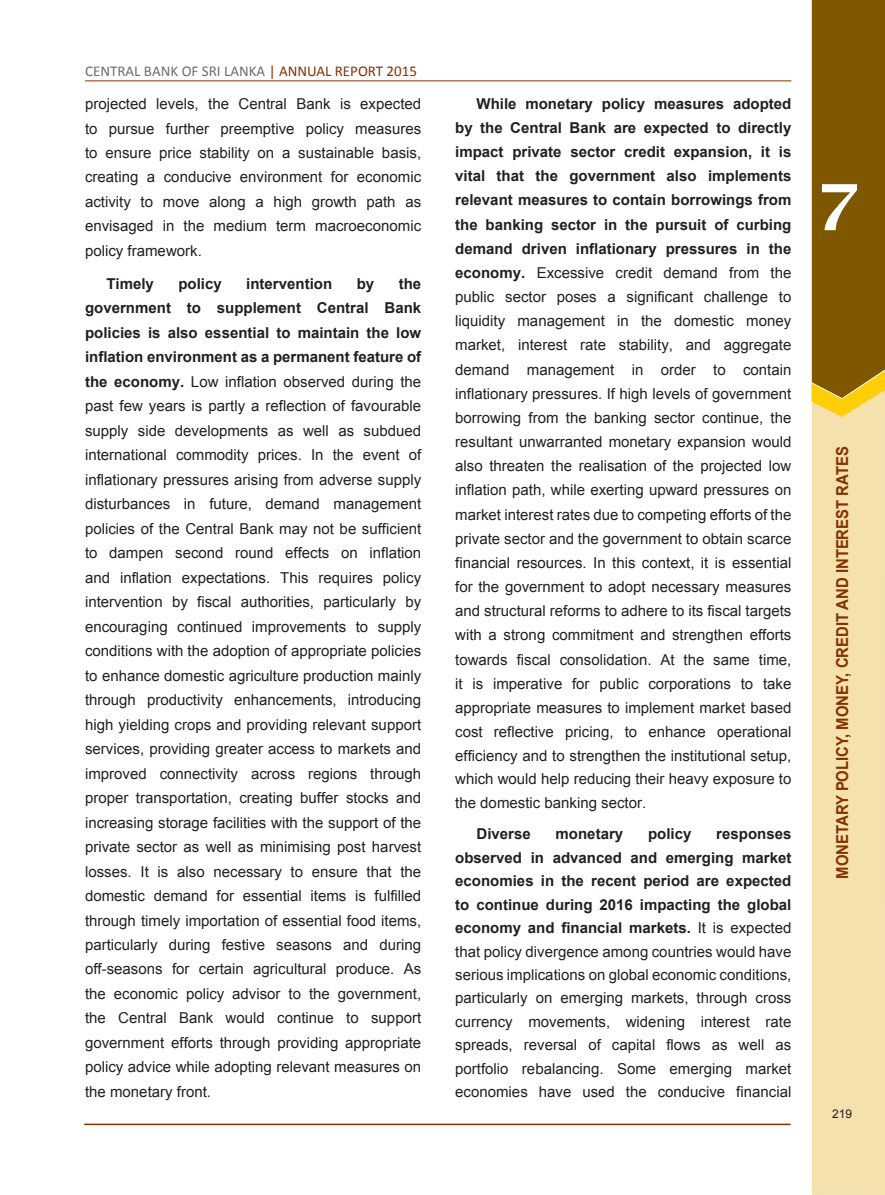
<style>
.page{position:relative;width:885px;height:1195px;background:#fff}
.page>*{position:absolute;margin:0;border:0;box-sizing:border-box;transform-origin:0 0}
.t1{font:55.2px "Capitals";color:#fff;scale:1.09 1}
.t2{font:700 16.5px "Arial";color:#843200;scale:.9 1}
.t3{font:15px/24.5px "Arial";color:#231f20;text-align:justify}
.t4{font:700 15px "Arial";color:#231f20}
.t5{font:15px "Calibri";color:#6c6d70}
.t6{font:12px "Arial";color:#231f20}
.s1{color:#843200}
.s2{font-weight:700}
</style>
<div class="page">
<div style="left:811px;top:417px;width:73px;height:778px;background:#f4e1ad"></div>
<svg style="left:811px;top:0;width:73px;height:417px;background:#896208"></svg>
<hr style="left:84px;top:1123px;width:706px;height:2px;background:#843200">
<hr style="left:85px;top:80px;width:706px;height:1px;background:#843200">
<p class="t5" style="left:85px;top:61px;width:333px">CENTRAL BANK OF SRI LANKA <span class="s1">| ANNUAL REPORT 2015</span></p>
<p class="t3" style="left:85px;top:91px;width:337px">projected levels, the Central Bank is expected to pursue further preemptive policy measures to ensure price stability on a sustainable basis, creating a conducive environment for economic activity to move along a high growth path as envisaged in the medium term macroeconomic policy framework.</p>
<p class="t4" style="left:106px;top:274px;width:49px">Timely</p>
<p class="t4" style="left:178px;top:274px;width:45px">policy</p>
<p class="t4" style="left:246px;top:274px;width:87px">intervention</p>
<p class="t4" style="left:356px;top:274px;width:19px">by</p>
<p class="t3" style="left:85px;top:272px;width:337px;text-indent:313px"><span class="s2">the government to supplement Central Bank policies is also essential to maintain the low inflation environment as a permanent feature of the economy.</span> Low inflation observed during the past few years is partly a reflection of favourable supply side developments as well as subdued international commodity prices. In the event of inflationary pressures arising from adverse supply disturbances in future, demand management policies of the Central Bank may not be sufficient to dampen second round effects on inflation and inflation expectations. This requires policy intervention by fiscal authorities, particularly by encouraging continued improvements to supply conditions with the adoption of appropriate policies to enhance domestic agriculture production mainly through productivity enhancements, introducing high yielding crops and providing relevant support services, providing greater access to markets and improved connectivity across regions through proper transportation, creating buffer stocks and increasing storage facilities with the support of the private sector as well as minimising post harvest losses. It is also necessary to ensure that the domestic demand for essential items is fulfilled through timely importation of essential food items, particularly during festive seasons and during off-seasons for certain agricultural produce. As the economic policy advisor to the government, the Central Bank would continue to support government efforts through providing appropriate policy advice while adopting relevant measures on the monetary front.</p>
<p class="t3" style="left:455px;top:92px;width:337px;text-indent:21px"><span class="s2">While monetary policy measures adopted by the Central Bank are expected to directly impact private sector credit expansion, it is vital that the government also implements relevant measures to contain borrowings from the banking sector in the pursuit of curbing demand driven inflationary pressures in the economy.</span> Excessive credit demand from the public sector poses a significant challenge to liquidity management in the domestic money market, interest rate stability, and aggregate demand management in order to contain inflationary pressures. If high levels of government borrowing from the banking sector continue, the resultant unwarranted monetary expansion would also threaten the realisation of the projected low inflation path, while exerting upward pressures on market interest rates due to competing efforts of the private sector and the government to obtain scarce financial resources. In this context, it is essential for the government to adopt necessary measures and structural reforms to adhere to its fiscal targets with a strong commitment and strengthen efforts towards fiscal consolidation. At the same time, it is imperative for public corporations to take appropriate measures to implement market based cost reflective pricing, to enhance operational efficiency and to strengthen the institutional setup, which would help reducing their heavy exposure to the domestic banking sector.</p>
<p class="t4" style="left:476px;top:824px;width:56px">Diverse</p>
<p class="t4" style="left:555px;top:824px;width:69px">monetary</p>
<p class="t4" style="left:648px;top:824px;width:45px">policy</p>
<p class="t3" style="left:455px;top:823px;width:337px;line-height:23.4px;text-indent:261px"><span class="s2">responses observed in advanced and emerging market economies in the recent period are expected to continue during 2016 impacting the global economy and financial markets.</span> It is expected that policy divergence among countries would have serious implications on global economic conditions, particularly on emerging markets, through cross currency movements, widening interest rate spreads, reversal of capital flows as well as portfolio rebalancing. Some emerging market economies have used the conducive financial</p>
<h1 class="t1" style="left:818px;top:170px;width:38px">7</h1>
<p class="t2" style="left:831px;top:879px;width:482px;rotate:-90deg">MONETaRY POLICY, MONEY, CREDIT AND INTEREST RATES</p>
<p class="t6" style="left:831px;top:1106px;width:22px">219</p>
</div>
